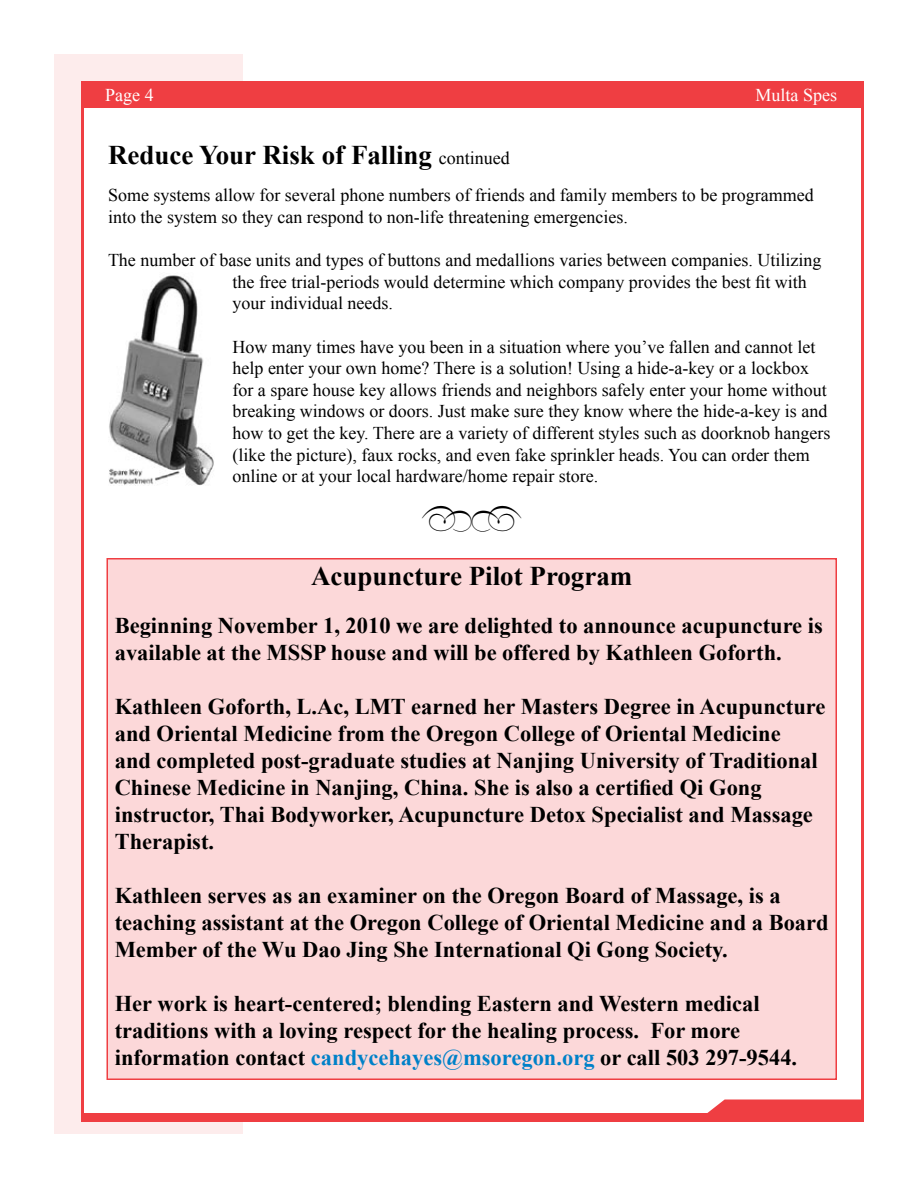
<style>
.page{position:relative;width:918px;height:1188px;background:#fff}
.page>*{position:absolute;margin:0;border:0;box-sizing:border-box;transform-origin:0 0}
.t1{font:700 27px "Times New Roman";color:#000}
.t2{font:700 22.5px/27px "Times New Roman";color:#000}
.t3{font:18px/21.6px "Times New Roman";color:#000}
.t4{font:18px "Times New Roman";color:#fff}
.s1{font-weight:400;font-size:18px}
.s2{color:#0081c8}
</style>
<div class="page">
<div style="left:54px;top:54px;width:189px;height:1080px;background:#fdecec"></div>
<div style="left:81px;top:81px;width:172px;height:1039px;background:#fff"></div>
<div style="left:81px;top:81px;width:783px;height:27px;background:#ef3e42"></div>
<div style="left:707px;top:1100px;width:154px;height:13px;background:#ef3e42"></div>
<div style="left:81px;top:1113px;width:783px;height:9px;background:#ef3e42"></div>
<hr style="left:81px;top:106px;width:3px;height:1013px;background:#ef3e42">
<hr style="left:861px;top:99px;width:3px;height:1022px;background:#ef3e42">
<img style="left:109px;top:275px;width:105px;height:211px">
<div style="left:107px;top:559px;width:729px;height:520px;background:#fcd8d9"></div>
<p class="t4" style="left:105px;top:83px;width:50px">Page 4</p>
<p class="t4" style="left:755px;top:83px;width:83px">Multa Spes</p>
<p class="t1" style="left:108px;top:137px;width:403px">Reduce Your Risk of Falling <span class="s1">continued</span></p>
<p class="t3" style="left:108px;top:184px;width:707px">Some systems allow for several phone numbers of friends and family members to be programmed into the system so they can respond to non-life threatening emergencies.</p>
<p class="t3" style="left:233px;top:249px;width:590px;text-indent:-125px">The number of base units and types of buttons and medallions varies between companies. Utilizing the free trial-periods would determine which company provides the best fit with your individual needs.</p>
<p class="t3" style="left:233px;top:336px;width:599px">How many times have you been in a situation where you’ve fallen and cannot let help enter your own home? There is a solution! Using a hide-a-key or a lockbox for a spare house key allows friends and neighbors safely enter your home without breaking windows or doors. Just make sure they know where the hide-a-key is and how to get the key. There are a variety of different styles such as doorknob hangers (like the picture), faux rocks, and even fake sprinkler heads. You can order them online or at your local hardware/home repair store.</p>
<p class="t1" style="left:311px;top:557px;width:323px">Acupuncture Pilot Program</p>
<p class="t2" style="left:115px;top:612px;width:710px">Beginning November 1, 2010 we are delighted to announce acupuncture is available at the MSSP house and will be offered by Kathleen Goforth.</p>
<p class="t2" style="left:115px;top:693px;width:712px">Kathleen Goforth, L.Ac, LMT earned her Masters Degree in Acupuncture and Oriental Medicine from the Oregon College of Oriental Medicine<br>and completed post-graduate studies at Nanjing University of Traditional Chinese Medicine in Nanjing, China. She is also a certified Qi Gong instructor, Thai Bodyworker, Acupuncture Detox Specialist and Massage Therapist.</p>
<p class="t2" style="left:115px;top:882px;width:715px">Kathleen serves as an examiner on the Oregon Board of Massage, is a teaching assistant at the Oregon College of Oriental Medicine and a Board<br>Member of the Wu Dao Jing She International Qi Gong Society.</p>
<p class="t2" style="left:115px;top:990px;width:684px">Her work is heart-centered; blending Eastern and Western medical traditions with a loving respect for the healing process. For more information contact <span class="s2">candycehayes@msoregon.org</span> or call 503 297-9544.</p>
</div>
